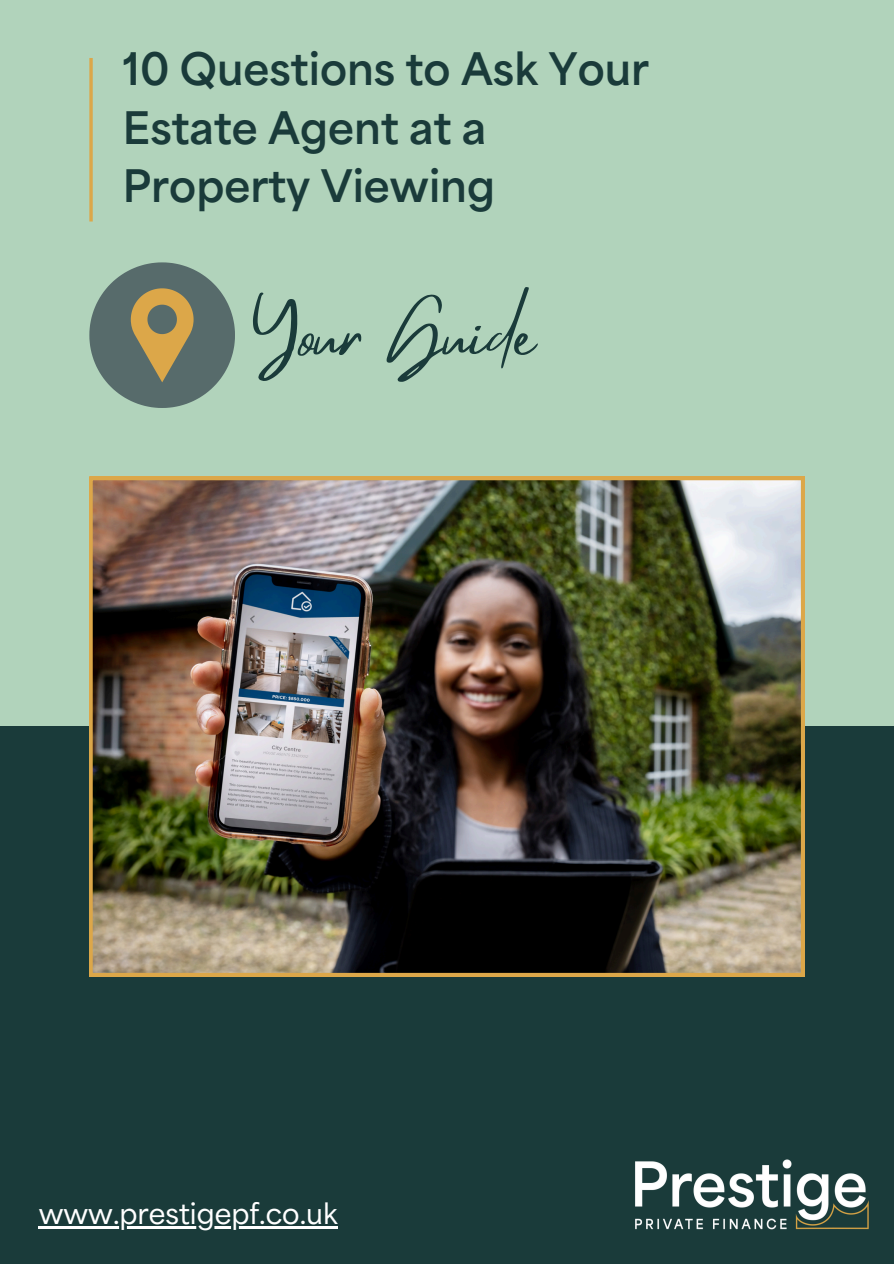
<style>
.page{position:relative;width:894px;height:1264px;background:#fff}
.page>*{position:absolute;margin:0;border:0;box-sizing:border-box;transform-origin:0 0}
.t1{font:66px "Mistrully";color:#1a3b3a}
.t2{font:800 42px/58.5px "Area Normal Trial";color:#1a3b3a}
.t3{font:600 27px "Area Normal Trial";color:#fff}
</style>
<div class="page">
<div style="left:0;top:0;width:893px;height:1263px;background:#b1d3bb"></div>
<div style="left:0;top:726px;width:893px;height:537px;background:#1a3b3a"></div>
<img style="left:635px;top:1159px;width:234px;height:71px">
<img style="left:89px;top:477px;width:715px;height:499px">
<hr style="left:39px;top:1226px;width:298px;height:2px;background:#fff">
<svg style="left:89px;top:58px;width:4px;height:163px"></svg>
<svg style="left:89px;top:262px;width:145px;height:145px"></svg>
<p class="t2" style="left:123px;top:44px;width:527px">10 Questions to Ask Your<br>Estate Agent at a<br>Property Viewing</p>
<p class="t1" style="left:249px;top:282px;width:286px">Your Guide</p>
<h1 class="t3" style="left:39px;top:1202px;width:300px">www.prestigepf.co.uk</h1>
</div>
